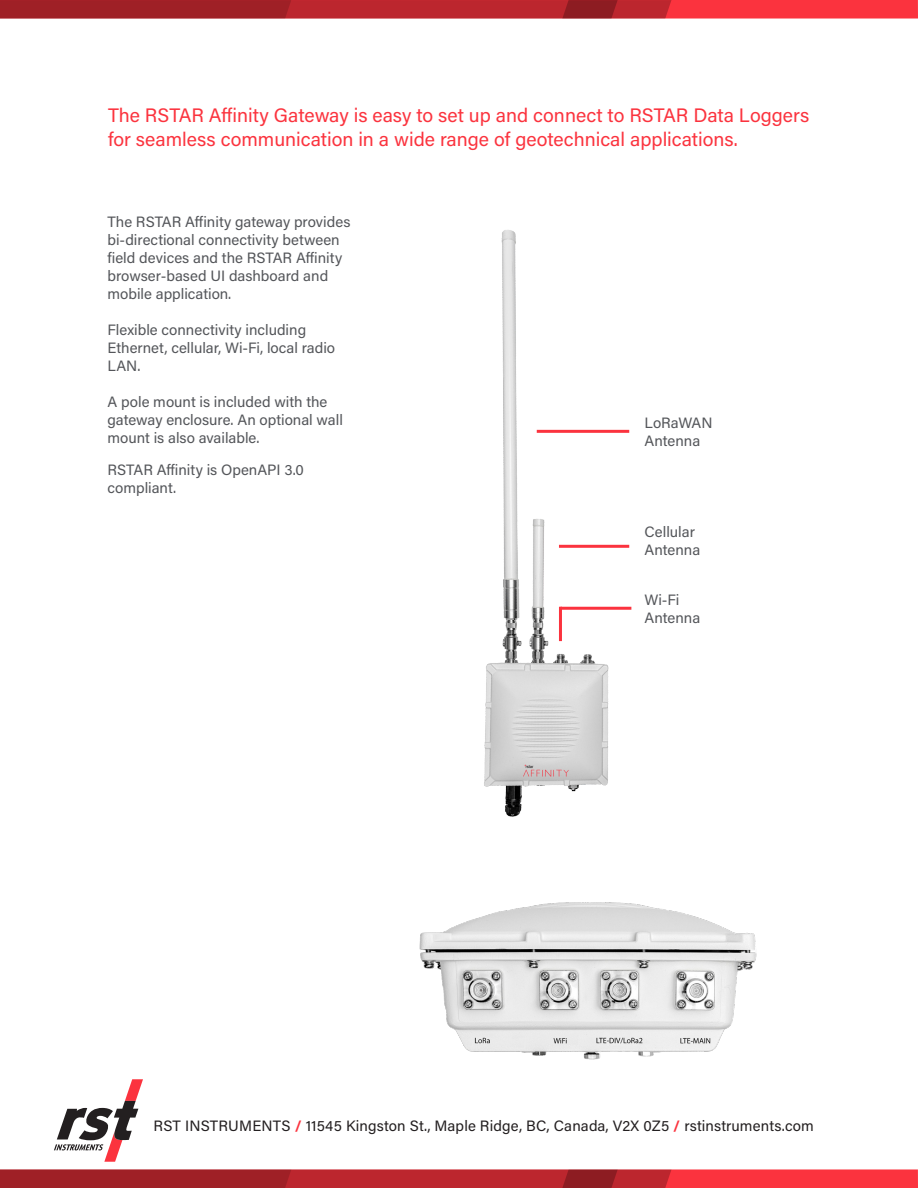
<style>
.page{position:relative;width:918px;height:1188px;background:#fff}
.page>*{position:absolute;margin:0;border:0;box-sizing:border-box;transform-origin:0 0}
.t1{font:19.5px/23.4px "Acumin Pro";color:#fb333e}
.t2{font:15px/18px "Acumin Pro";color:#54565a}
.Contact{font:15px "Acumin Pro";letter-spacing:.01em;color:#231f20}
.s1{font-weight:700;color:#fb333e}
</style>
<div class="page">
<img style="left:419px;top:902px;width:338px;height:158px">
<img style="left:484px;top:230px;width:148px;height:587px">
<hr style="left:537px;top:430px;width:92px;height:3px;background:#fb333e">
<hr style="left:559px;top:545px;width:70px;height:3px;background:#fb333e">
<hr style="left:560px;top:607px;width:71px;height:3px;background:#fb333e">
<hr style="left:559px;top:607px;width:3px;height:34px;background:#fb333e">
<div style="left:0;top:1169px;width:918px;height:19px;background:#fb333e"></div>
<svg style="left:0;top:1170px;width:671px;height:18px;background:#ac2229"></svg>
<div style="left:0;top:0;width:918px;height:19px;background:#fb333e"></div>
<svg style="left:0;top:0;width:789px;height:19px;background:#b92931"></svg>
<svg style="left:54px;top:1079px;width:89px;height:83px"></svg>
<p class="t1" style="left:108px;top:103px;width:703px">The RSTAR Affinity Gateway is easy to set up and connect to RSTAR Data Loggers for seamless communication in a wide range of geotechnical applications.</p>
<p class="t2" style="left:108px;top:212px;width:244px">The RSTAR Affinity gateway provides bi-directional connectivity between field devices and the RSTAR Affinity browser-based UI dashboard and mobile application.</p>
<p class="t2" style="left:108px;top:320px;width:229px">Flexible connectivity including<br>Ethernet, cellular, Wi-Fi, local radio<br>LAN.</p>
<p class="t2" style="left:108px;top:392px;width:237px">A pole mount is included with the gateway enclosure. An optional wall mount is also available.</p>
<p class="t2" style="left:108px;top:460px;width:198px">RSTAR Affinity is OpenAPI 3.0 compliant.</p>
<p class="t2" style="left:645px;top:413px;width:70px">LoRaWAN</p>
<p class="t2" style="left:645px;top:431px;width:57px">Antenna</p>
<p class="t2" style="left:645px;top:522px;width:52px">Cellular</p>
<p class="t2" style="left:645px;top:540px;width:57px">Antenna</p>
<p class="t2" style="left:645px;top:590px;width:36px">Wi-Fi</p>
<p class="t2" style="left:645px;top:608px;width:57px">Antenna</p>
<p class="Contact" style="left:154px;top:1116px;width:662px">RST INSTRUMENTS <span class="s1">/</span> 11545 Kingston St., Maple Ridge, BC, Canada, V2X 0Z5 <span class="s1">/</span> rstinstruments.com</p>
</div>
